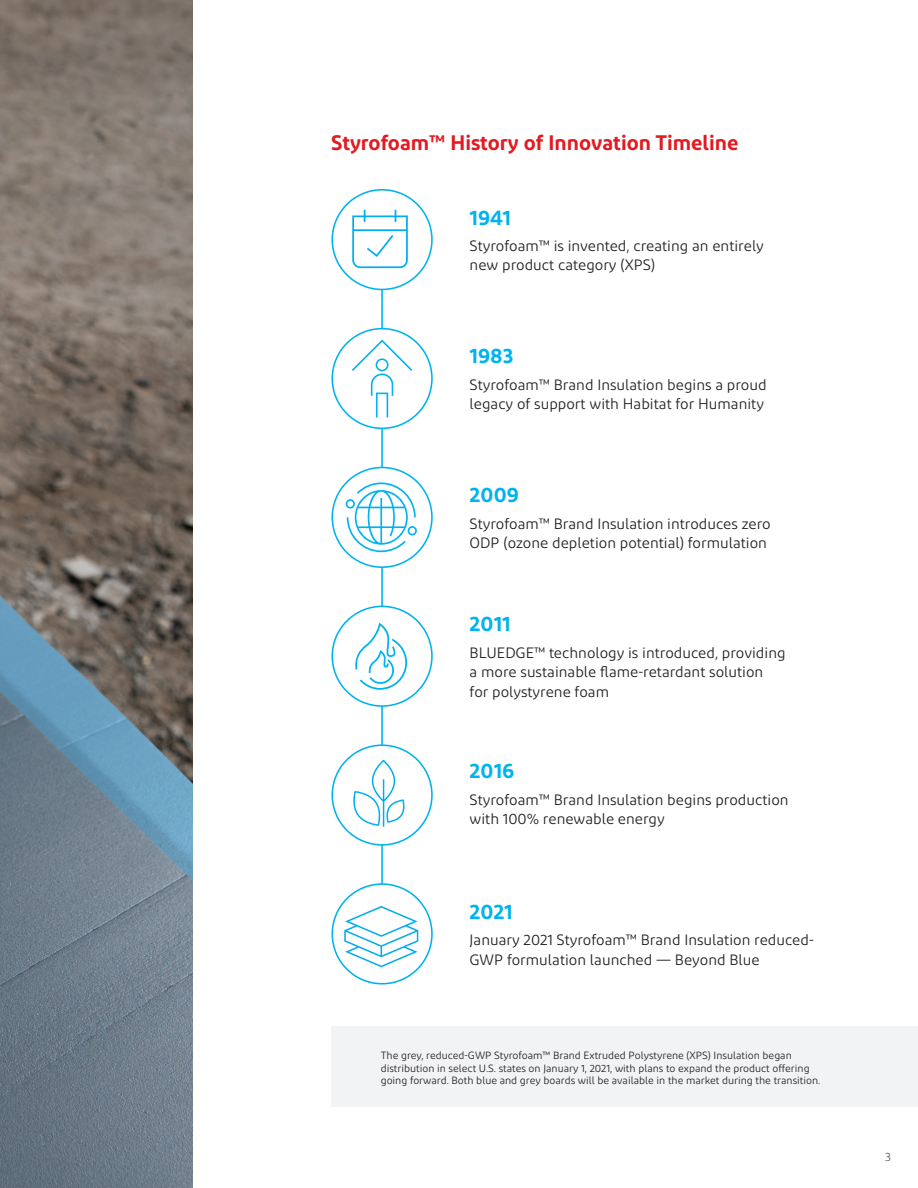
<style>
.page{position:relative;width:918px;height:1188px;background:#fff}
.page>*{position:absolute;margin:0;border:0;box-sizing:border-box;transform-origin:0 0}
.Subheadline_14_34{font:600 21px "Diodrum";color:#e21a21}
.Subheadline_14_34-2{font:600 21px "Diodrum";color:#00b3ef}
.Subheadline_14_34-3{font:15px/19.5px "Diodrum";color:#231f20}
.Page_number{font:300 12px "Diodrum";color:#231f20}
.Subheadline_14_34-4{font:10.5px/12.6px "Diodrum";color:#231f20}
</style>
<div class="page">
<img style="left:0;top:0;width:193px;height:1188px">
<div style="left:331px;top:1026px;width:587px;height:81px;background:#f2f3f4"></div>
<hr style="left:381px;top:266px;width:2px;height:697px;background:#00b3ef">
<div style="left:332px;top:606px;width:100px;height:100px;background:#fff;border-radius:50%"></div>
<div style="left:331px;top:606px;width:102px;height:101px;border:2px solid #00b3ef;border-radius:50%"></div>
<svg style="left:355px;top:623px;width:52px;height:67px"></svg>
<div style="left:332px;top:329px;width:100px;height:99px;background:#fff;border-radius:50%"></div>
<div style="left:331px;top:328px;width:102px;height:101px;border:2px solid #00b3ef;border-radius:50%"></div>
<svg style="left:352px;top:340px;width:60px;height:77px"></svg>
<div style="left:332px;top:884px;width:100px;height:100px;background:#fff;border-radius:50%"></div>
<div style="left:331px;top:883px;width:102px;height:102px;border:2px solid #00b3ef;border-radius:50%"></div>
<svg style="left:344px;top:906px;width:74px;height:61px"></svg>
<div style="left:332px;top:190px;width:100px;height:99px;background:#fff;border-radius:50%"></div>
<div style="left:331px;top:189px;width:102px;height:101px;border:2px solid #00b3ef;border-radius:50%"></div>
<svg style="left:352px;top:210px;width:56px;height:58px"></svg>
<div style="left:332px;top:745px;width:100px;height:100px;background:#fff;border-radius:50%"></div>
<div style="left:331px;top:744px;width:102px;height:102px;border:2px solid #00b3ef;border-radius:50%"></div>
<svg style="left:353px;top:760px;width:52px;height:67px"></svg>
<div style="left:332px;top:468px;width:100px;height:99px;background:#fff;border-radius:50%"></div>
<div style="left:331px;top:467px;width:102px;height:101px;border:2px solid #00b3ef;border-radius:50%"></div>
<svg style="left:346px;top:482px;width:71px;height:70px"></svg>
<p class="Subheadline_14_34" style="left:331px;top:129px;width:409px">Styrofoam™ History of Innovation Timeline</p>
<p class="Subheadline_14_34-2" style="left:470px;top:204px;width:43px">1941</p>
<p class="Subheadline_14_34-3" style="left:470px;top:236px;width:296px">Styrofoam™ is invented, creating an entirely new product category (XPS)</p>
<p class="Subheadline_14_34-2" style="left:470px;top:343px;width:45px">1983</p>
<p class="Subheadline_14_34-3" style="left:470px;top:374px;width:299px">Styrofoam™ Brand Insulation begins a proud legacy of support with Habitat for Humanity</p>
<p class="Subheadline_14_34-2" style="left:470px;top:481px;width:51px">2009</p>
<p class="Subheadline_14_34-3" style="left:470px;top:513px;width:303px">Styrofoam™ Brand Insulation introduces zero<br>ODP (ozone depletion potential) formulation</p>
<p class="Subheadline_14_34-2" style="left:470px;top:611px;width:42px">2011</p>
<p class="Subheadline_14_34-3" style="left:470px;top:642px;width:318px">BLUEDGE™ technology is introduced, providing a more sustainable flame-retardant solution for polystyrene foam</p>
<p class="Subheadline_14_34-2" style="left:470px;top:757px;width:46px">2016</p>
<p class="Subheadline_14_34-3" style="left:470px;top:789px;width:320px">Styrofoam™ Brand Insulation begins production with 100% renewable energy</p>
<p class="Subheadline_14_34-2" style="left:470px;top:898px;width:45px">2021</p>
<p class="Subheadline_14_34-3" style="left:470px;top:930px;width:346px">January 2021 Styrofoam™ Brand Insulation reduced-<br>GWP formulation launched — Beyond Blue</p>
<p class="Subheadline_14_34-4" style="left:381px;top:1049px;width:441px">The grey, reduced-GWP Styrofoam™ Brand Extruded Polystyrene (XPS) Insulation began distribution in select U.S. states on January 1, 2021, with plans to expand the product offering going forward. Both blue and grey boards will be available in the market during the transition.</p>
<p class="Page_number" style="left:885px;top:1150px;width:7px">3</p>
</div>
